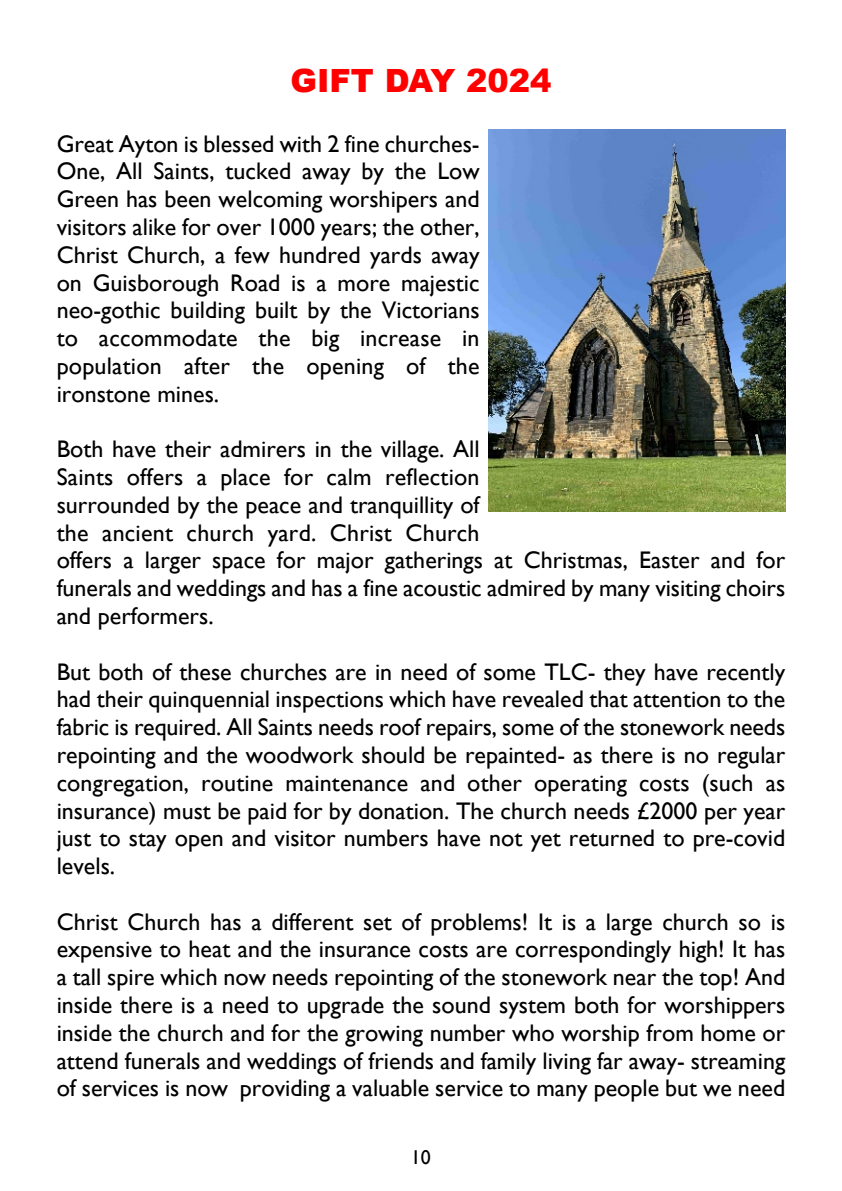
<style>
.page{position:relative;width:842px;height:1191px;background:#fff}
.page>*{position:absolute;margin:0;border:0;box-sizing:border-box;transform-origin:0 0}
.t1{font:900 32px "Arial";color:#f00}
.t2{font:24px/27.8px "Gill Sans";color:#000;text-align:justify}
.t3{font:20px "Gill Sans";color:#000}
</style>
<div class="page">
<img style="left:489px;top:129px;width:296px;height:383px">
<h1 class="t1" style="left:291px;top:69px;width:262px">GIFT DAY 2024</h1>
<p class="t2" style="left:57px;top:132px;width:424px">Great Ayton is blessed with 2 fine churches-One, All Saints, tucked away by the Low Green has been welcoming worshipers and visitors alike for over 1000 years; the other, Christ Church, a few hundred yards away on Guisborough Road is a more majestic neo-gothic building built by the Victorians to accommodate the big increase in population after the opening of the ironstone mines.</p>
<p class="t2" style="left:57px;top:438px;width:730px;text-align:left">Both have their admirers in the village. All<br>Saints offers a place for calm reflection<br>surrounded by the peace and tranquillity of<br>the ancient church yard. Christ Church<br>offers a larger space for major gatherings at Christmas, Easter and for funerals and weddings and has a fine acoustic admired by many visiting choirs and performers.</p>
<p class="t2" style="left:57px;top:660px;width:730px">But both of these churches are in need of some TLC- they have recently had their quinquennial inspections which have revealed that attention to the fabric is required. All Saints needs roof repairs, some of the stonework needs repointing and the woodwork should be repainted- as there is no regular congregation, routine maintenance and other operating costs (such as insurance) must be paid for by donation. The church needs £2000 per year just to stay open and visitor numbers have not yet returned to pre-covid levels.</p>
<p class="t2" style="left:57px;top:910px;width:730px">Christ Church has a different set of problems! It is a large church so is expensive to heat and the insurance costs are correspondingly high! It has a tall spire which now needs repointing of the stonework near the top! And inside there is a need to upgrade the sound system both for worshippers inside the church and for the growing number who worship from home or attend funerals and weddings of friends and family living far away- streaming of services is now providing a valuable service to many people but we need</p>
<p class="t3" style="left:411px;top:1149px;width:22px">10</p>
</div>
